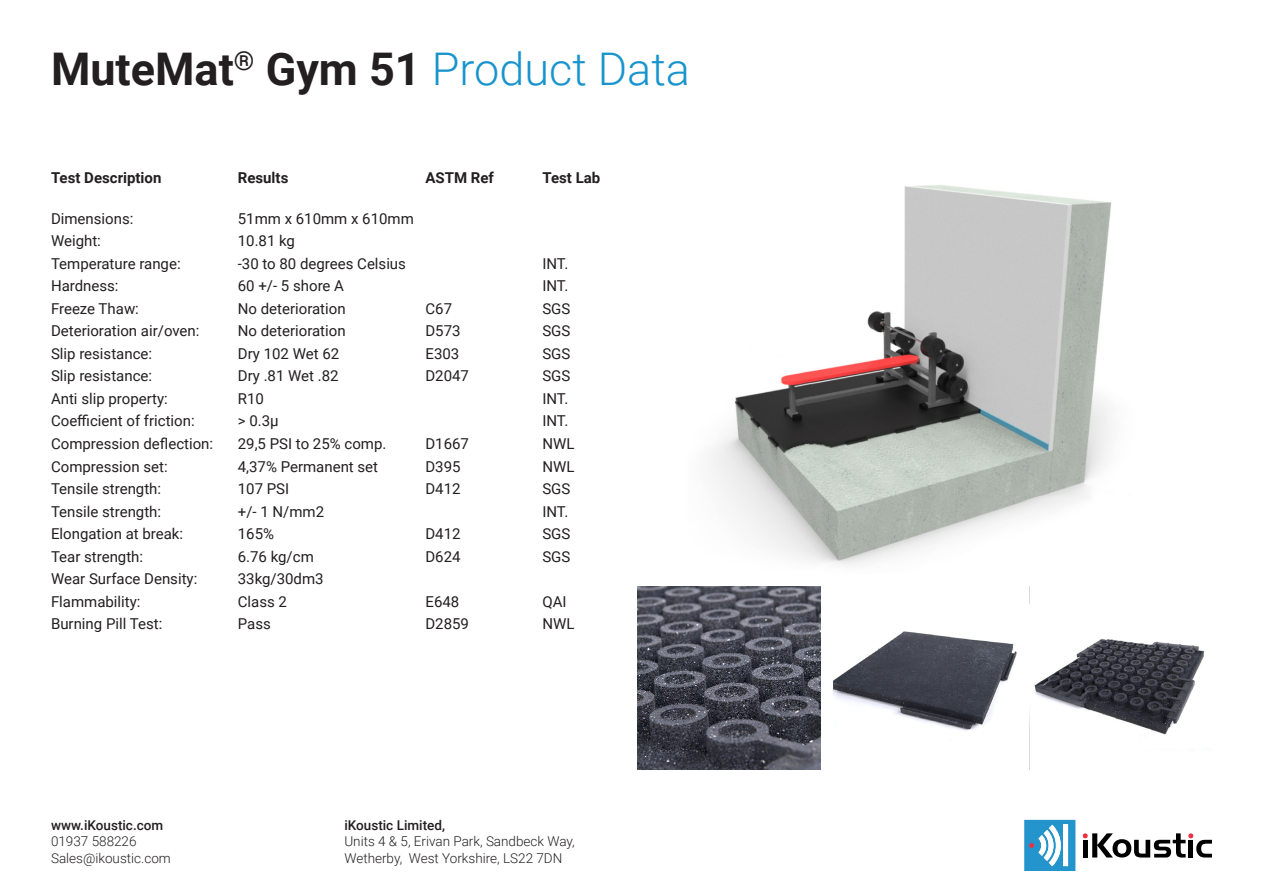
<style>
.page{position:relative;width:1263px;height:893px;background:#fff}
.page>*{position:absolute;margin:0;border:0;box-sizing:border-box;transform-origin:0 0}
.t1{font:700 45px "Roboto";color:#231f20}
.t2{font:15px/22.5px "Roboto";color:#231f20}
.t3{font:700 15px "Roboto";color:#231f20}
.t4{font:300 13.5px/16.2px "Roboto";color:#231f20}
.t5{font:500 13.5px "Roboto";color:#231f20}
.s1{font-weight:300;color:#1894cd}
</style>
<div class="page">
<svg style="left:1024px;top:820px;width:51px;height:51px"></svg>
<svg style="left:1082px;top:833px;width:130px;height:24px"></svg>
<img style="left:638px;top:587px;width:183px;height:183px">
<img style="left:833px;top:631px;width:183px;height:100px">
<img style="left:1029px;top:587px;width:175px;height:183px">
<img style="left:710px;top:185px;width:402px;height:380px">
<p class="t1" style="left:51px;top:37px;width:640px">MuteMat<sup>®</sup> Gym 51 <span class="s1">Product Data</span></p>
<p class="t3" style="left:51px;top:168px;width:112px">Test Description</p>
<p class="t2" style="left:51px;top:207px;width:131px">Dimensions:<br>Weight:<br>Temperature range:<br>Hardness:<br>Freeze Thaw:</p>
<p class="t2" style="left:51px;top:319px;width:150px">Deterioration air/oven:</p>
<p class="t2" style="left:51px;top:342px;width:118px">Slip resistance:<br>Slip resistance:<br>Anti slip property:</p>
<p class="t2" style="left:51px;top:409px;width:164px">Coefficient of friction:<br>Compression deflection:</p>
<p class="t2" style="left:51px;top:454px;width:118px">Compression set:<br>Tensile strength:</p>
<p class="t2" style="left:51px;top:499px;width:112px">Tensile strength:</p>
<p class="t2" style="left:51px;top:522px;width:148px">Elongation at break:<br>Tear strength:<br>Wear Surface Density:<br>Flammability:<br>Burning Pill Test:</p>
<p class="t3" style="left:238px;top:168px;width:52px">Results</p>
<p class="t2" style="left:238px;top:207px;width:178px">51mm x 610mm x 610mm</p>
<p class="t2" style="left:238px;top:229px;width:59px">10.81 kg</p>
<p class="t2" style="left:238px;top:252px;width:170px">-30 to 80 degrees Celsius<br>60 +/- 5 shore A<br>No deterioration<br>No deterioration<br>Dry 102 Wet 62<br>Dry .81 Wet .82<br>R10</p>
<p class="t2" style="left:238px;top:409px;width:42px">&gt; 0.3µ</p>
<p class="t2" style="left:238px;top:432px;width:150px">29,5 PSI to 25% comp.<br>4,37% Permanent set</p>
<p class="t2" style="left:238px;top:477px;width:88px">107 PSI<br>+/- 1 N/mm2<br>165%<br>6.76 kg/cm</p>
<p class="t2" style="left:238px;top:567px;width:87px">33kg/30dm3</p>
<p class="t2" style="left:238px;top:589px;width:51px">Class 2</p>
<p class="t2" style="left:238px;top:612px;width:35px">Pass</p>
<p class="t3" style="left:425px;top:168px;width:70px">ASTM Ref</p>
<p class="t2" style="left:425px;top:297px;width:28px">C67</p>
<p class="t2" style="left:425px;top:319px;width:37px">D573</p>
<p class="t2" style="left:425px;top:342px;width:35px">E303</p>
<p class="t2" style="left:425px;top:364px;width:45px">D2047</p>
<p class="t2" style="left:425px;top:432px;width:45px">D1667</p>
<p class="t2" style="left:425px;top:454px;width:37px">D395</p>
<p class="t2" style="left:425px;top:477px;width:37px">D412</p>
<p class="t2" style="left:425px;top:522px;width:37px">D412</p>
<p class="t2" style="left:425px;top:544px;width:37px">D624</p>
<p class="t2" style="left:425px;top:589px;width:35px">E648</p>
<p class="t2" style="left:425px;top:612px;width:45px">D2859</p>
<p class="t3" style="left:542px;top:168px;width:59px">Test Lab</p>
<p class="t2" style="left:542px;top:252px;width:27px">INT.</p>
<p class="t2" style="left:542px;top:274px;width:27px">INT.</p>
<p class="t2" style="left:542px;top:297px;width:30px">SGS</p>
<p class="t2" style="left:542px;top:319px;width:30px">SGS</p>
<p class="t2" style="left:542px;top:342px;width:30px">SGS</p>
<p class="t2" style="left:542px;top:364px;width:30px">SGS</p>
<p class="t2" style="left:542px;top:387px;width:27px">INT.</p>
<p class="t2" style="left:542px;top:409px;width:27px">INT.</p>
<p class="t2" style="left:542px;top:432px;width:34px">NWL</p>
<p class="t2" style="left:542px;top:454px;width:34px">NWL</p>
<p class="t2" style="left:542px;top:477px;width:30px">SGS</p>
<p class="t2" style="left:542px;top:499px;width:27px">INT.</p>
<p class="t2" style="left:542px;top:522px;width:30px">SGS</p>
<p class="t2" style="left:542px;top:544px;width:30px">SGS</p>
<p class="t2" style="left:542px;top:589px;width:26px">QAI</p>
<p class="t2" style="left:542px;top:612px;width:34px">NWL</p>
<p class="t5" style="left:51px;top:816px;width:114px">www.iKoustic.com</p>
<p class="t4" style="left:51px;top:833px;width:121px">01937 588226<br>Sales@ikoustic.com</p>
<p class="t5" style="left:344px;top:816px;width:102px">iKoustic Limited,</p>
<p class="t4" style="left:344px;top:833px;width:232px">Units 4 &amp; 5, Erivan Park, Sandbeck Way,<br>Wetherby, West Yorkshire, LS22 7DN</p>
</div>
